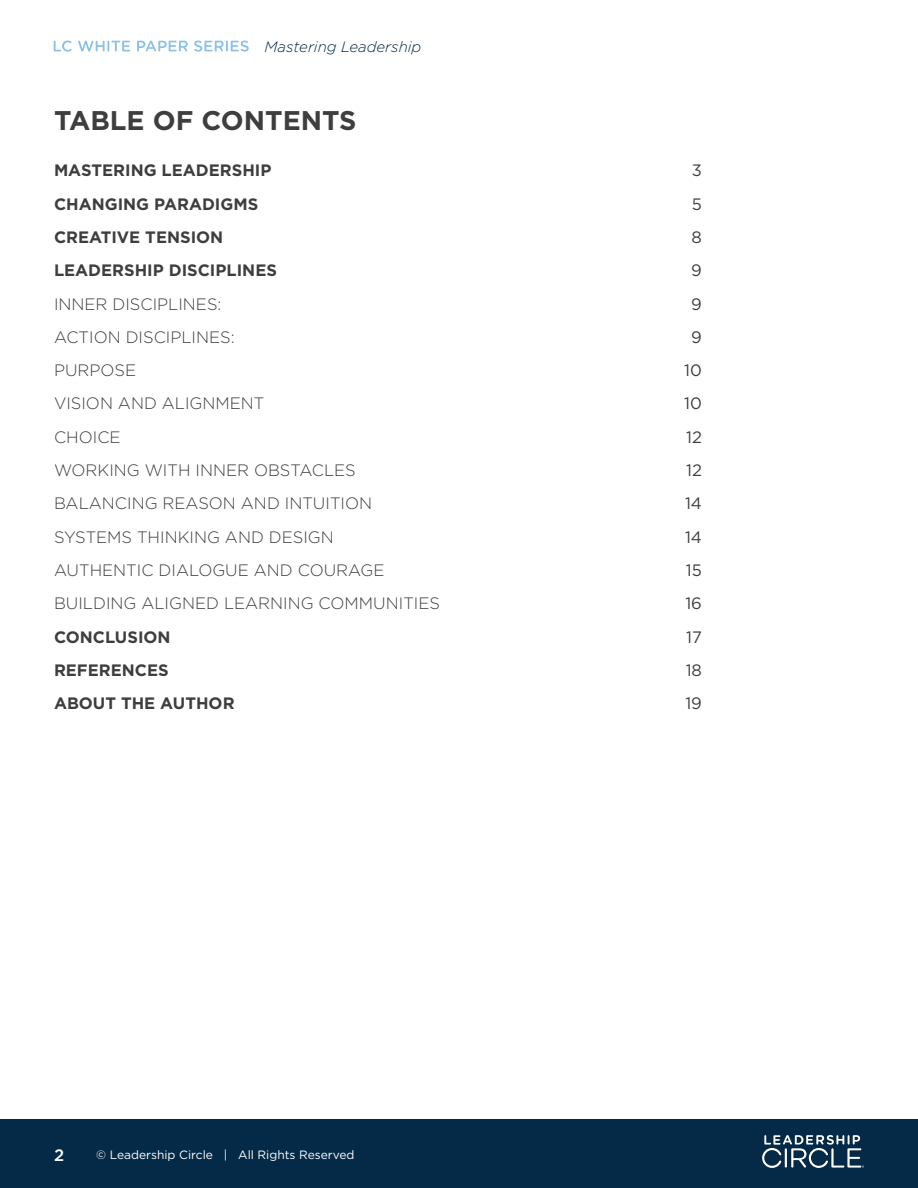
<style>
.page{position:relative;width:918px;height:1188px;background:#fff}
.page>*{position:absolute;margin:0;border:0;box-sizing:border-box;transform-origin:0 0}
.Header_Style_1{font:700 27px "Gotham";color:#3e3e3f}
.t1{font:300 16.5px "Gotham";color:#3e3e3f}
.t2{font:700 16.5px "Gotham";color:#3e3e3f}
.t3{font:16.5px "Gotham";color:#3e3e3f}
.t4{font:500 16.5px "Gotham";color:#fff}
.t5{font:italic 300 15px "Gotham";color:#042a47}
.t6{font:12px "Gotham";color:#fff}
</style>
<div class="page">
<svg style="left:54px;top:41px;width:18px;height:11px"></svg>
<svg style="left:78px;top:41px;width:52px;height:11px"></svg>
<svg style="left:137px;top:41px;width:51px;height:10px"></svg>
<svg style="left:194px;top:41px;width:55px;height:11px"></svg>
<div style="left:0;top:1119px;width:918px;height:69px;background:#042a47"></div>
<svg style="left:762px;top:1135px;width:102px;height:33px"></svg>
<p class="t5" style="left:265px;top:37px;width:158px">Mastering Leadership</p>
<p class="Header_Style_1" style="left:54px;top:102px;width:304px">TABLE OF CONTENTS</p>
<p class="t2" style="left:54px;top:160px;width:219px">MASTERING LEADERSHIP</p>
<p class="t3" style="left:692px;top:160px;width:12px">3</p>
<p class="t2" style="left:54px;top:193px;width:206px">CHANGING PARADIGMS</p>
<p class="t3" style="left:692px;top:193px;width:12px">5</p>
<p class="t2" style="left:54px;top:226px;width:171px">CREATIVE TENSION</p>
<p class="t3" style="left:692px;top:227px;width:12px">8</p>
<p class="t2" style="left:54px;top:260px;width:224px">LEADERSHIP DISCIPLINES</p>
<p class="t3" style="left:691px;top:260px;width:12px">9</p>
<p class="t1" style="left:54px;top:293px;width:169px">INNER DISCIPLINES:</p>
<p class="t3" style="left:691px;top:293px;width:12px">9</p>
<p class="t1" style="left:54px;top:327px;width:182px">ACTION DISCIPLINES:</p>
<p class="t3" style="left:691px;top:326px;width:12px">9</p>
<p class="t1" style="left:54px;top:360px;width:84px">PURPOSE</p>
<p class="t3" style="left:684px;top:360px;width:19px">10</p>
<p class="t1" style="left:54px;top:393px;width:212px">VISION AND ALIGNMENT</p>
<p class="t3" style="left:684px;top:393px;width:19px">10</p>
<p class="t1" style="left:54px;top:427px;width:68px">CHOICE</p>
<p class="t3" style="left:686px;top:426px;width:17px">12</p>
<p class="t1" style="left:54px;top:460px;width:303px">WORKING WITH INNER OBSTACLES</p>
<p class="t3" style="left:686px;top:460px;width:17px">12</p>
<p class="t1" style="left:54px;top:493px;width:320px">BALANCING REASON AND INTUITION</p>
<p class="t3" style="left:685px;top:493px;width:18px">14</p>
<p class="t1" style="left:54px;top:526px;width:281px">SYSTEMS THINKING AND DESIGN</p>
<p class="t3" style="left:685px;top:526px;width:18px">14</p>
<p class="t1" style="left:54px;top:560px;width:332px">AUTHENTIC DIALOGUE AND COURAGE</p>
<p class="t3" style="left:686px;top:560px;width:18px">15</p>
<p class="t1" style="left:54px;top:593px;width:387px">BUILDING ALIGNED LEARNING COMMUNITIES</p>
<p class="t3" style="left:685px;top:593px;width:18px">16</p>
<p class="t2" style="left:54px;top:626px;width:118px">CONCLUSION</p>
<p class="t3" style="left:686px;top:626px;width:17px">17</p>
<p class="t2" style="left:54px;top:659px;width:116px">REFERENCES</p>
<p class="t3" style="left:686px;top:659px;width:18px">18</p>
<p class="t2" style="left:54px;top:692px;width:182px">ABOUT THE AUTHOR</p>
<p class="t3" style="left:685px;top:693px;width:18px">19</p>
<p class="t4" style="left:54px;top:1144px;width:12px">2</p>
<p class="t6" style="left:96px;top:1147px;width:260px">© Leadership Circle | All Rights Reserved</p>
</div>
